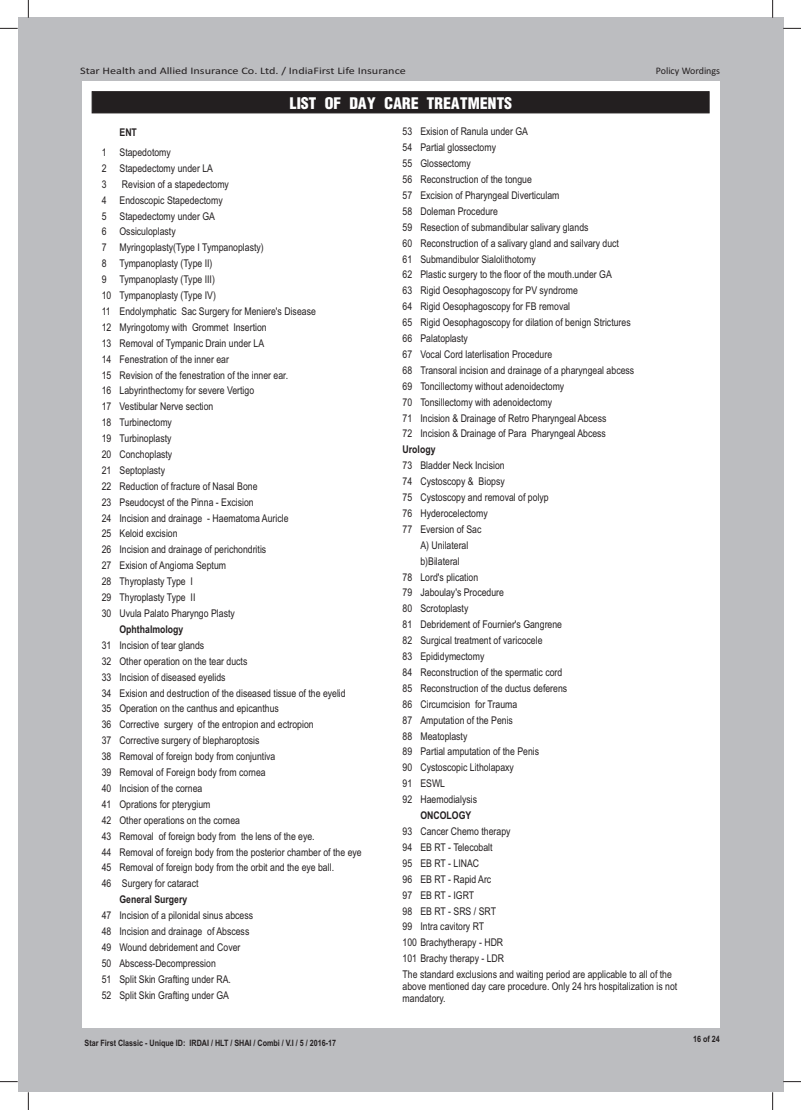
<style>
.page{position:relative;width:801px;height:1110px;background:#fff}
.page>*{position:absolute;margin:0;border:0;box-sizing:border-box;transform-origin:0 0}
.t1{font:17.5px "Helvetica Condensed Black Se";color:#fff}
.t2{font:10.62px/15.9px "Arial Narrow";color:#231f20}
.t3{font:700 10.62px "Arial Narrow";color:#231f20}
.t4{font:10px "Calibri";color:#231f20;scale:1.22 1}
.t5{font:10px "Calibri";color:#231f20}
.t6{font:700 8.75px "Arial Narrow";color:#231f20}
</style>
<div class="page">
<div style="left:18px;top:18px;width:765px;height:1073px;background:#bcbdc0"></div>
<div style="left:81px;top:81px;width:638px;height:947px;background:#fff"></div>
<svg style="left:0;top:28px;width:18px;height:1px"></svg>
<svg style="left:783px;top:28px;width:18px;height:1px"></svg>
<svg style="left:28px;top:0;width:1px;height:18px"></svg>
<svg style="left:772px;top:0;width:1px;height:18px"></svg>
<svg style="left:28px;top:1091px;width:1px;height:18px"></svg>
<svg style="left:772px;top:1091px;width:1px;height:18px"></svg>
<div style="left:91px;top:91px;width:619px;height:22px;background:#231f20"></div>
<p class="t4" style="left:80px;top:67px;width:268px">Star Health and Allied Insurance Co. Ltd. / IndiaFirst Life Insurance</p>
<h1 class="t1" style="left:290px;top:97px;width:224px">LIST OF DAY CARE TREATMENTS</h1>
<p class="t5" style="left:656px;top:66px;width:66px">Policy Wordings</p>
<p class="t3" style="left:120px;top:124px;width:19px">ENT</p>
<p class="t2" style="left:102px;top:145px;width:113px">1 Stapedotomy<br>2 Stapedectomy under LA<br>3</p>
<p class="t2" style="left:102px;top:177px;width:216px;text-indent:20px">Revision of a stapedectomy<br>4 Endoscopic Stapedectomy<br>5 Stapedectomy under GA<br>6 Ossiculoplasty<br>7 Myringoplasty(Type I Tympanoplasty)<br>8 Tympanoplasty (Type II)<br>9 Tympanoplasty (Type III)<br>10 Tympanoplasty (Type IV)<br>11 Endolymphatic Sac Surgery for Meniere's Disease<br>12 Myringotomy with Grommet Insertion<br>13 Removal of Tympanic Drain under LA<br>14 Fenestration of the inner ear<br>15 Revision of the fenestration of the inner ear.<br>16 Labyrinthectomy for severe Vertigo<br>17 Vestibular Nerve section<br>18 Turbinectomy<br>19 Turbinoplasty<br>20 Conchoplasty<br>21 Septoplasty<br>22 Reduction of fracture of Nasal Bone<br>23 Pseudocyst of the Pinna - Excision<br>24 Incision and drainage - Haematoma Auricle<br>25 Keloid excision<br>26 Incision and drainage of perichondritis<br>27 Exision of Angioma Septum<br>28 Thyroplasty Type I<br>29 Thyroplasty Type II<br>30 Uvula Palato Pharyngo Plasty</p>
<p class="t3" style="left:119px;top:621px;width:65px">Ophthalmology</p>
<p class="t2" style="left:102px;top:638px;width:261px">31 Incision of tear glands<br>32 Other operation on the tear ducts<br>33 Incision of diseased eyelids<br>34 Exision and destruction of the diseased tissue of the eyelid<br>35 Operation on the canthus and epicanthus<br>36 Corrective surgery of the entropion and ectropion<br>37 Corrective surgery of blepharoptosis<br>38 Removal of foreign body from conjuntiva<br>39 Removal of Foreign body from cornea<br>40 Incision of the cornea<br>41 Oprations for pterygium<br>42 Other operations on the cornea<br>43 Removal of foreign body from the lens of the eye.<br>44 Removal of foreign body from the posterior chamber of the eye 45 Removal of foreign body from the orbit and the eye ball.<br>46 Surgery for cataract</p>
<p class="t3" style="left:119px;top:891px;width:69px">General Surgery</p>
<p class="t2" style="left:102px;top:908px;width:153px">47 Incision of a pilonidal sinus abcess<br>48 Incision and drainage of Abscess<br>49 Wound debridement and Cover<br>50 Abscess-Decompression<br>51 Split Skin Grafting under RA.<br>52 Split Skin Grafting under GA</p>
<p class="t6" style="left:85px;top:1035px;width:253px">Star First Classic - Unique ID: IRDAI / HLT / SHAI / Combi / V.I / 5 / 2016-17</p>
<p class="t2" style="left:403px;top:125px;width:233px">53 Exision of Ranula under GA<br>54 Partial glossectomy<br>55 Glossectomy<br>56 Reconstruction of the tongue<br>57 Excision of Pharyngeal Diverticulam<br>58 Doleman Procedure<br>59 Resection of submandibular salivary glands<br>60 Reconstruction of a salivary gland and sailvary duct<br>61 Submandibulor Sialolithotomy<br>62 Plastic surgery to the floor of the mouth.under GA<br>63 Rigid Oesophagoscopy for PV syndrome<br>64 Rigid Oesophagoscopy for FB removal<br>65 Rigid Oesophagoscopy for dilation of benign Strictures 66 Palatoplasty<br>67 Vocal Cord laterlisation Procedure<br>68 Transoral incision and drainage of a pharyngeal abcess 69 Toncillectomy without adenoidectomy<br>70 Tonsillectomy with adenoidectomy<br>71 Incision &amp; Drainage of Retro Pharyngeal Abcess<br>72 Incision &amp; Drainage of Para Pharyngeal Abcess</p>
<p class="t3" style="left:403px;top:441px;width:34px">Urology</p>
<p class="t2" style="left:403px;top:458px;width:104px">73 Bladder Neck Incision</p>
<p class="t2" style="left:403px;top:474px;width:104px">74 Cystoscopy &amp; Biopsy</p>
<p class="t2" style="left:403px;top:490px;width:148px">75 Cystoscopy and removal of polyp</p>
<p class="t2" style="left:403px;top:506px;width:87px">76 Hyderocelectomy</p>
<p class="t2" style="left:403px;top:522px;width:80px">77 Eversion of Sac</p>
<p class="t2" style="left:420px;top:538px;width:49px">A) Unilateral</p>
<p class="t2" style="left:420px;top:554px;width:41px">b)Bilateral</p>
<p class="t2" style="left:403px;top:569px;width:77px">78 Lord's plication</p>
<p class="t2" style="left:403px;top:585px;width:103px">79 Jaboulay's Procedure</p>
<p class="t2" style="left:403px;top:601px;width:67px">80 Scrotoplasty</p>
<p class="t2" style="left:403px;top:617px;width:161px">81 Debridement of Fournier's Gangrene</p>
<p class="t2" style="left:403px;top:633px;width:141px">82 Surgical treatment of varicocele</p>
<p class="t2" style="left:403px;top:649px;width:83px">83 Epididymectomy</p>
<p class="t2" style="left:403px;top:665px;width:161px">84 Reconstruction of the spermatic cord</p>
<p class="t2" style="left:403px;top:681px;width:166px">85 Reconstruction of the ductus deferens</p>
<p class="t2" style="left:403px;top:696px;width:116px">86 Circumcision for Trauma</p>
<p class="t2" style="left:403px;top:712px;width:112px">87 Amputation of the Penis</p>
<p class="t2" style="left:403px;top:728px;width:66px">88 Meatoplasty</p>
<p class="t2" style="left:403px;top:744px;width:138px">89 Partial amputation of the Penis</p>
<p class="t2" style="left:403px;top:760px;width:113px">90 Cystoscopic Litholapaxy</p>
<p class="t2" style="left:403px;top:776px;width:44px">91 ESWL</p>
<p class="t2" style="left:403px;top:792px;width:76px">92 Haemodialysis</p>
<p class="t3" style="left:420px;top:807px;width:52px">ONCOLOGY</p>
<p class="t2" style="left:403px;top:824px;width:271px">93 Cancer Chemo therapy<br>94 EB RT - Telecobalt<br>95 EB RT - LINAC<br>96 EB RT - Rapid Arc<br>97 EB RT - IGRT<br>98 EB RT - SRS / SRT<br>99 Intra cavitory RT<br>100 Brachytherapy - HDR<br>101 Brachy therapy - LDR<br>The standard exclusions and waiting period are applicable to all of the</p>
<p class="t2" style="left:403px;top:981px;width:276px;line-height:12px">above mentioned day care procedure. Only 24 hrs hospitalization is not mandatory.</p>
<p class="t6" style="left:693px;top:1032px;width:28px">16 of 24</p>
</div>
